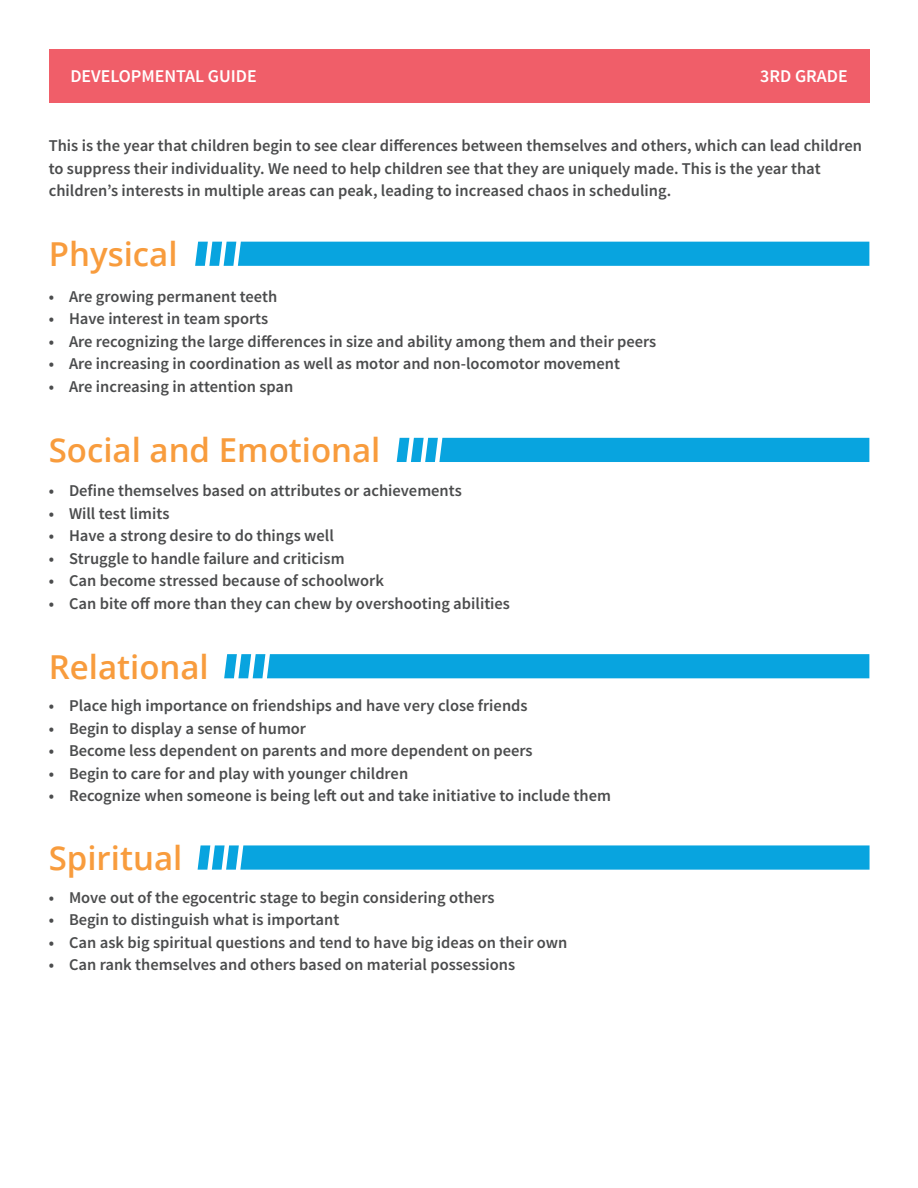
<style>
.page{position:relative;width:918px;height:1188px;background:#fff}
.page>*{position:absolute;margin:0;border:0;box-sizing:border-box;transform-origin:0 0}
.t1{font:600 33px "Open Sans";color:#f89c3d}
.Header_White{font:600 18px "Source Sans Pro";color:#fff}
.Body{font:600 16.5px/22.5px "Source Sans Pro";color:#4b4c4d}
</style>
<div class="page">
<div style="left:49px;top:49px;width:820px;height:54px;background:#f05e69"></div>
<div style="left:195px;top:242px;width:674px;height:24px;background:#08a4df"></div>
<div style="left:397px;top:438px;width:472px;height:24px;background:#08a4df"></div>
<div style="left:224px;top:654px;width:645px;height:24px;background:#08a4df"></div>
<svg style="left:198px;top:845px;width:672px;height:25px;background:#15a9e0"></svg>
<p class="Header_White" style="left:70px;top:65px;width:188px">DEVELOPMENTAL GUIDE</p>
<p class="Header_White" style="left:760px;top:65px;width:89px">3RD GRADE</p>
<p class="Body" style="left:49px;top:135px;width:815px">This is the year that children begin to see clear differences between themselves and others, which can lead children to suppress their individuality. We need to help children see that they are uniquely made. This is the year that children’s interests in multiple areas can peak, leading to increased chaos in scheduling.</p>
<p class="t1" style="left:49px;top:232px;width:130px">Physical</p>
<p class="Body" style="left:49px;top:285px;width:230px">• Are growing permanent teeth</p>
<p class="Body" style="left:49px;top:308px;width:221px">• Have interest in team sports</p>
<p class="Body" style="left:49px;top:330px;width:609px">• Are recognizing the large differences in size and ability among them and their peers</p>
<p class="Body" style="left:49px;top:353px;width:573px">• Are increasing in coordination as well as motor and non-locomotor movement</p>
<p class="Body" style="left:49px;top:375px;width:246px">• Are increasing in attention span</p>
<p class="t1" style="left:49px;top:428px;width:333px">Social and Emotional</p>
<p class="Body" style="left:49px;top:480px;width:415px">• Define themselves based on attributes or achievements</p>
<p class="Body" style="left:49px;top:503px;width:122px">• Will test limits</p>
<p class="Body" style="left:49px;top:525px;width:287px">• Have a strong desire to do things well</p>
<p class="Body" style="left:49px;top:548px;width:297px">• Struggle to handle failure and criticism</p>
<p class="Body" style="left:49px;top:570px;width:337px">• Can become stressed because of schoolwork</p>
<p class="Body" style="left:49px;top:593px;width:463px">• Can bite off more than they can chew by overshooting abilities</p>
<p class="t1" style="left:49px;top:644px;width:162px">Relational</p>
<p class="Body" style="left:49px;top:695px;width:480px">• Place high importance on friendships and have very close friends</p>
<p class="Body" style="left:49px;top:717px;width:259px">• Begin to display a sense of humor</p>
<p class="Body" style="left:49px;top:740px;width:486px">• Become less dependent on parents and more dependent on peers</p>
<p class="Body" style="left:49px;top:762px;width:361px">• Begin to care for and play with younger children</p>
<p class="Body" style="left:49px;top:785px;width:564px">• Recognize when someone is being left out and take initiative to include them</p>
<p class="t1" style="left:49px;top:835px;width:135px">Spiritual</p>
<p class="Body" style="left:49px;top:886px;width:447px">• Move out of the egocentric stage to begin considering others</p>
<p class="Body" style="left:49px;top:909px;width:292px">• Begin to distinguish what is important</p>
<p class="Body" style="left:49px;top:931px;width:520px">• Can ask big spiritual questions and tend to have big ideas on their own</p>
<p class="Body" style="left:49px;top:954px;width:468px">• Can rank themselves and others based on material possessions</p>
</div>
